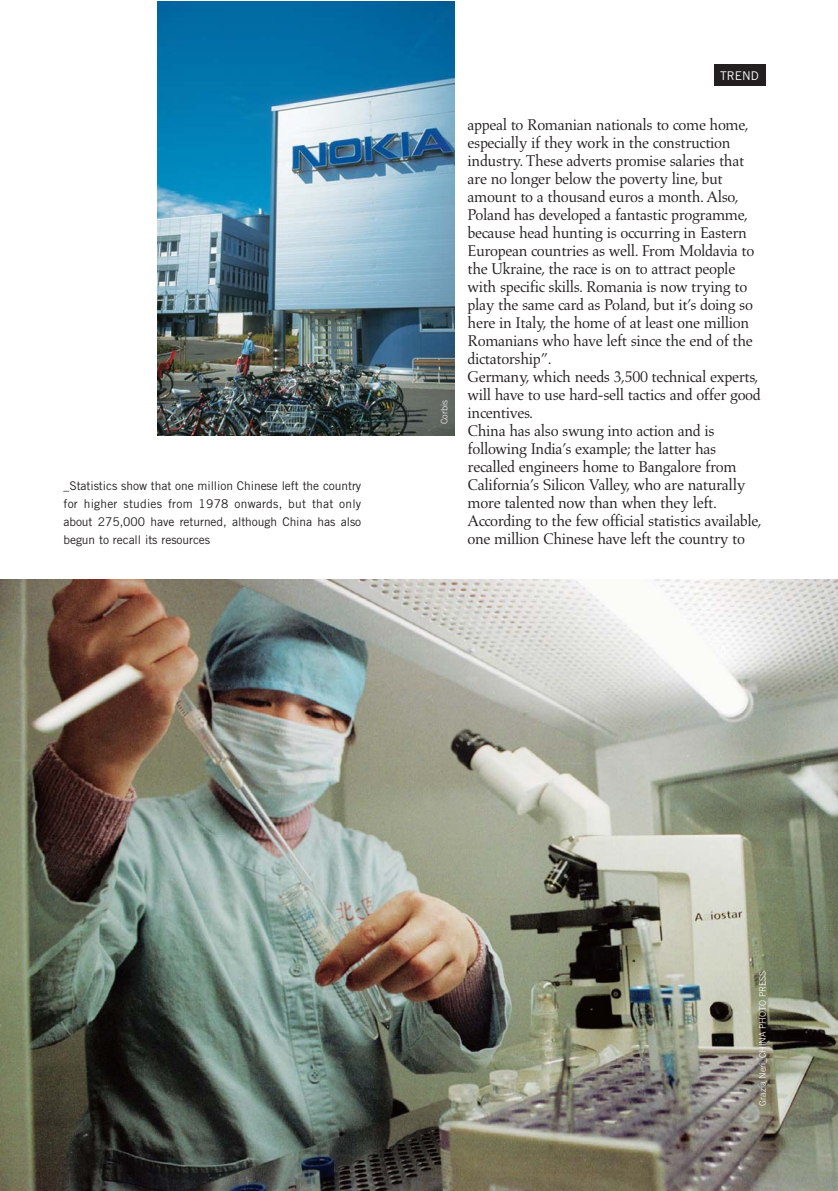
<style>
.page{position:relative;width:838px;height:1191px;background:#fff}
.page>*{position:absolute;margin:0;border:0;box-sizing:border-box;transform-origin:0 0}
.t1{font:15.9px/18px "Aldus";letter-spacing:-.025em;color:#231f20}
.t2{font:12px/18px "Trade Gothic";letter-spacing:-.005em;color:#231f20;text-align:justify}
.t3{font:12px "Trade Gothic";color:#fff}
.t4{font:300 9px "Trade Gothic";color:#fff}
</style>
<div class="page">
<div style="left:713px;top:65px;width:52px;height:21px;background:#231f20"></div>
<img style="left:0;top:580px;width:837px;height:610px">
<img style="left:157px;top:1px;width:298px;height:435px">
<p class="t2" style="left:63px;top:477px;width:299px">_Statistics show that one million Chinese left the country for higher studies from 1978 onwards, but that only about 275,000 have returned, although China has also begun to recall its resources</p>
<p class="t4" style="left:441px;top:424px;width:25px;rotate:-90deg">Corbis</p>
<p class="t3" style="left:720px;top:71px;width:40px">TREND</p>
<p class="t1" style="left:467px;top:117px;width:296px">appeal to Romanian nationals to come home, especially if they work in the construction industry. These adverts promise salaries that are no longer below the poverty line, but amount to a thousand euros a month. Also, Poland has developed a fantastic programme, because head hunting is occurring in Eastern European countries as well. From Moldavia to the Ukraine, the race is on to attract people with specific skills. Romania is now trying to play the same card as Poland, but it’s doing so here in Italy, the home of at least one million Romanians who have left since the end of the dictatorship”.<br>Germany, which needs 3,500 technical experts, will have to use hard-sell tactics and offer good incentives.<br>China has also swung into action and is following India’s example; the latter has recalled engineers home to Bangalore from California’s Silicon Valley, who are naturally more talented now than when they left.<br>According to the few official statistics available, one million Chinese have left the country to</p>
<p class="t4" style="left:759px;top:1105px;width:136px;rotate:-90deg">Grazia Neri_CHINA PHOTO PRESS</p>
</div>
